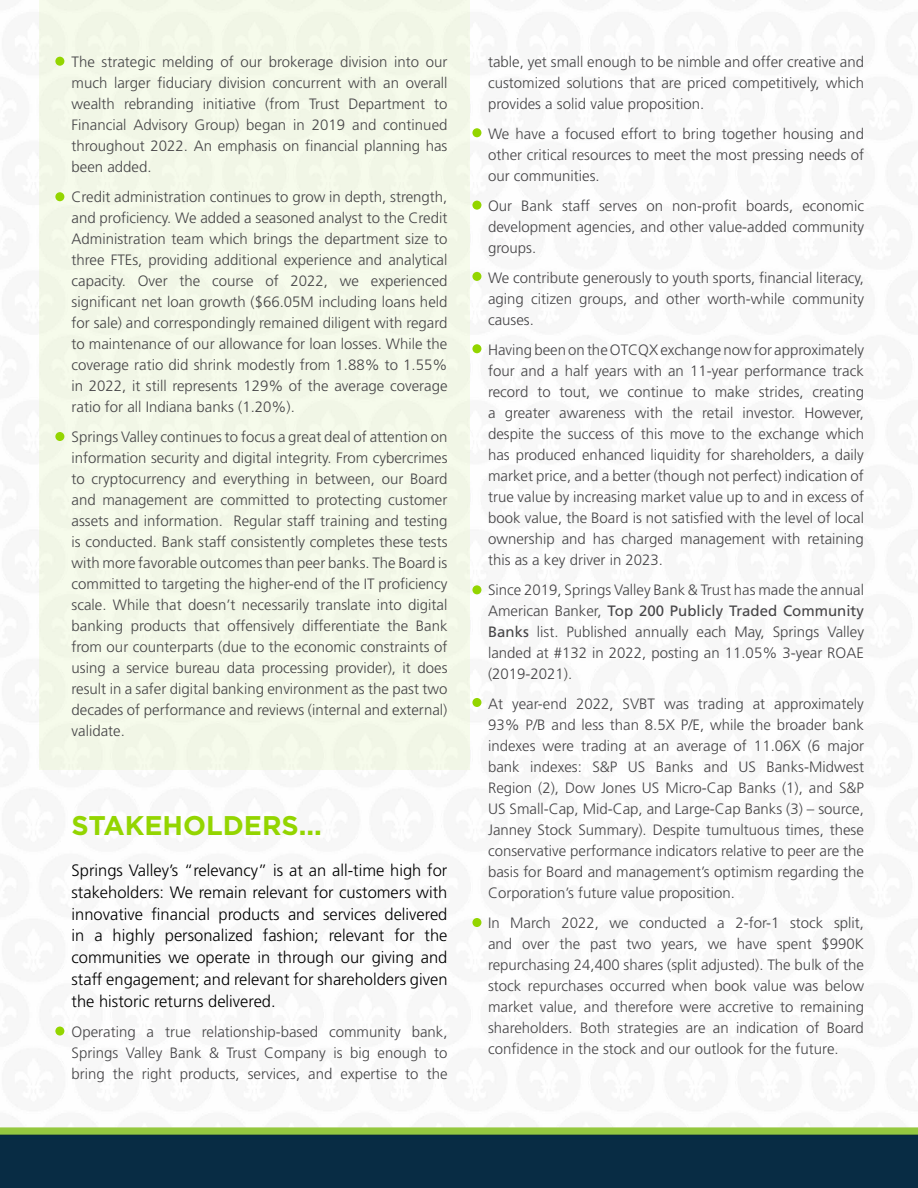
<style>
.page{position:relative;width:918px;height:1188px;background:#fff}
.page>*{position:absolute;margin:0;border:0;box-sizing:border-box;transform-origin:0 0}
.t1{font:700 27px "Gotham";color:#93d500}
.t2{font:300 16.5px/21.8px "Frutiger";color:#000;text-align:justify}
.t3{font:300 15px/21px "Frutiger";color:#464547;text-align:justify}
.s1{font-weight:400}
</style>
<div class="page">
<img style="left:0;top:1px;width:918px;height:1187px">
<div style="left:39px;top:0;width:431px;height:770px;background:#f1f6e6"></div>
<div style="left:55px;top:57px;width:9px;height:9px;background:#93d500;border-radius:50%"></div>
<div style="left:472px;top:128px;width:9px;height:9px;background:#93d500;border-radius:50%"></div>
<div style="left:472px;top:201px;width:9px;height:9px;background:#93d500;border-radius:50%"></div>
<div style="left:472px;top:272px;width:9px;height:9px;background:#93d500;border-radius:50%"></div>
<div style="left:472px;top:344px;width:9px;height:9px;background:#93d500;border-radius:50%"></div>
<div style="left:472px;top:585px;width:9px;height:9px;background:#93d500;border-radius:50%"></div>
<div style="left:472px;top:698px;width:9px;height:9px;background:#93d500;border-radius:50%"></div>
<div style="left:472px;top:918px;width:9px;height:9px;background:#93d500;border-radius:50%"></div>
<div style="left:55px;top:192px;width:9px;height:9px;background:#93d500;border-radius:50%"></div>
<div style="left:55px;top:432px;width:9px;height:9px;background:#93d500;border-radius:50%"></div>
<div style="left:55px;top:1027px;width:9px;height:9px;background:#93d500;border-radius:50%"></div>
<p class="t3" style="left:72px;top:51px;width:377px">The strategic melding of our brokerage division into our much larger fiduciary division concurrent with an overall wealth rebranding initiative (from Trust Department to Financial Advisory Group) began in 2019 and continued throughout 2022. An emphasis on financial planning has been added.</p>
<p class="t3" style="left:72px;top:186px;width:377px">Credit administration continues to grow in depth, strength, and proficiency. We added a seasoned analyst to the Credit Administration team which brings the department size to three FTEs, providing additional experience and analytical capacity. Over the course of 2022, we experienced significant net loan growth ($66.05M including loans held for sale) and correspondingly remained diligent with regard to maintenance of our allowance for loan losses. While the coverage ratio did shrink modestly from 1.88% to 1.55% in 2022, it still represents 129% of the average coverage ratio for all Indiana banks (1.20%).</p>
<p class="t3" style="left:72px;top:426px;width:377px">Springs Valley continues to focus a great deal of attention on information security and digital integrity. From cybercrimes to cryptocurrency and everything in between, our Board and management are committed to protecting customer assets and information. Regular staff training and testing is conducted. Bank staff consistently completes these tests with more favorable outcomes than peer banks. The Board is committed to targeting the higher-end of the IT proficiency scale. While that doesn’t necessarily translate into digital banking products that offensively differentiate the Bank from our counterparts (due to the economic constraints of using a service bureau data processing provider), it does result in a safer digital banking environment as the past two decades of performance and reviews (internal and external) validate.</p>
<h1 class="t1" style="left:72px;top:807px;width:252px">STAKEHOLDERS...</h1>
<p class="t2" style="left:72px;top:860px;width:377px">Springs Valley’s “relevancy” is at an all-time high for stakeholders: We remain relevant for customers with innovative financial products and services delivered in a highly personalized fashion; relevant for the communities we operate in through our giving and staff engagement; and relevant for shareholders given the historic returns delivered.</p>
<p class="t3" style="left:72px;top:1021px;width:377px">Operating a true relationship-based community bank, Springs Valley Bank &amp; Trust Company is big enough to bring the right products, services, and expertise to the</p>
<p class="t3" style="left:488px;top:51px;width:377px">table, yet small enough to be nimble and offer creative and customized solutions that are priced competitively, which provides a solid value proposition.</p>
<p class="t3" style="left:488px;top:123px;width:377px">We have a focused effort to bring together housing and other critical resources to meet the most pressing needs of our communities.</p>
<p class="t3" style="left:488px;top:195px;width:377px">Our Bank staff serves on non-profit boards, economic development agencies, and other value-added community groups.</p>
<p class="t3" style="left:488px;top:267px;width:377px">We contribute generously to youth sports, financial literacy, aging citizen groups, and other worth-while community causes.</p>
<p class="t3" style="left:488px;top:339px;width:377px">Having been on the OTCQX exchange now for approximately four and a half years with an 11-year performance track record to tout, we continue to make strides, creating a greater awareness with the retail investor. However, despite the success of this move to the exchange which has produced enhanced liquidity for shareholders, a daily market price, and a better (though not perfect) indication of true value by increasing market value up to and in excess of book value, the Board is not satisfied with the level of local ownership and has charged management with retaining this as a key driver in 2023.</p>
<p class="t3" style="left:488px;top:579px;width:377px">Since 2019, Springs Valley Bank &amp; Trust has made the annual American Banker, <span class="s1">Top 200 Publicly Traded Community Banks</span> list. Published annually each May, Springs Valley landed at #132 in 2022, posting an 11.05% 3-year ROAE (2019-2021).</p>
<p class="t3" style="left:488px;top:693px;width:377px">At year-end 2022, SVBT was trading at approximately 93% P/B and less than 8.5X P/E, while the broader bank indexes were trading at an average of 11.06X (6 major bank indexes: S&amp;P US Banks and US Banks-Midwest Region (2), Dow Jones US Micro-Cap Banks (1), and S&amp;P US Small-Cap, Mid-Cap, and Large-Cap Banks (3) – source, Janney Stock Summary). Despite tumultuous times, these conservative performance indicators relative to peer are the basis for Board and management’s optimism regarding the Corporation’s future value proposition.</p>
<p class="t3" style="left:488px;top:912px;width:377px">In March 2022, we conducted a 2-for-1 stock split, and over the past two years, we have spent $990K repurchasing 24,400 shares (split adjusted). The bulk of the stock repurchases occurred when book value was below market value, and therefore were accretive to remaining shareholders. Both strategies are an indication of Board confidence in the stock and our outlook for the future.</p>
</div>
